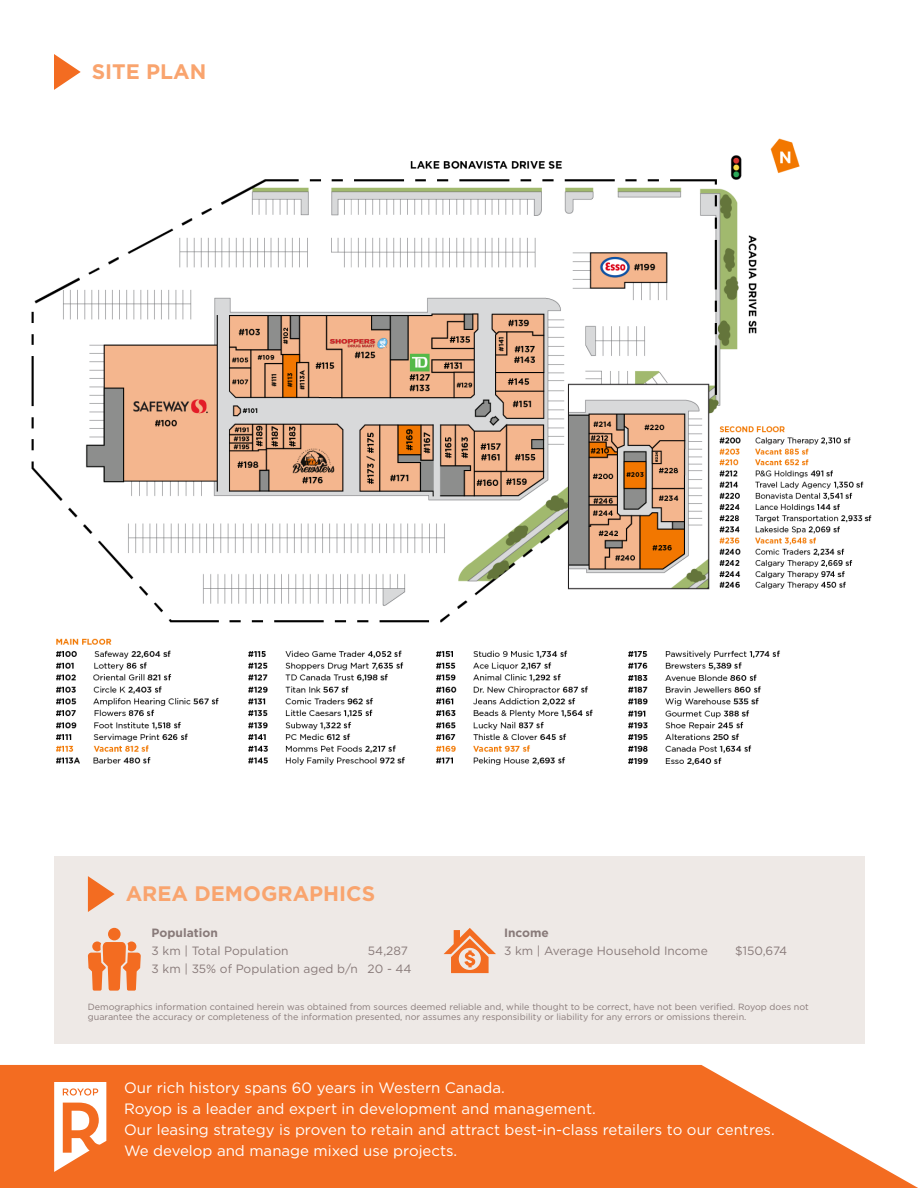
<style>
.page{position:relative;width:918px;height:1188px;background:#fff}
.page>*{position:absolute;margin:0;border:0;box-sizing:border-box;transform-origin:0 0}
.t1{font:700 21px "Gotham";color:#f9a46e}
.t2{font:15px "Gotham";color:#fff}
.t3{font:12px "Gotham";color:#887a79}
.t4{font:700 12px "Gotham";color:#887a79}
.t5{font:9px/10.8px "Gotham";color:#887a79}
</style>
<div class="page">
<svg style="left:0;top:1065px;width:918px;height:123px;background:#f47d3b"></svg>
<svg style="left:54px;top:1082px;width:52px;height:90px"></svg>
<div style="left:54px;top:856px;width:810px;height:188px;background:#eee9e6"></div>
<svg style="left:54px;top:54px;width:27px;height:36px"></svg>
<svg style="left:88px;top:876px;width:27px;height:36px"></svg>
<svg style="left:88px;top:941px;width:53px;height:50px"></svg>
<div style="left:108px;top:928px;width:13px;height:12px;background:#f36c21;border-radius:50%"></div>
<svg style="left:444px;top:928px;width:52px;height:45px"></svg>
<img style="left:31px;top:138px;width:841px;height:628px">
<svg style="left:31px;top:138px;width:274px;height:136px"></svg>
<p class="t1" style="left:92px;top:58px;width:116px">SITE PLAN</p>
<p class="t1" style="left:126px;top:880px;width:251px">AREA DEMOGRAPHICS</p>
<p class="t4" style="left:152px;top:925px;width:68px">Population</p>
<p class="t3" style="left:152px;top:944px;width:138px">3 km | Total Population</p>
<p class="t3" style="left:368px;top:944px;width:42px">54,287</p>
<p class="t3" style="left:152px;top:962px;width:261px">3 km | 35% of Population aged b/n 20 - 44</p>
<p class="t4" style="left:504px;top:925px;width:46px">Income</p>
<p class="t3" style="left:504px;top:944px;width:205px">3 km | Average Household Income</p>
<p class="t3" style="left:735px;top:944px;width:54px">$150,674</p>
<p class="t5" style="left:88px;top:1001px;width:722px">Demographics information contained herein was obtained from sources deemed reliable and, while thought to be correct, have not been verified. Royop does not guarantee the accuracy or completeness of the information presented, nor assumes any responsibility or liability for any errors or omissions therein.</p>
<p class="t2" style="left:124px;top:1078px;width:382px">Our rich history spans 60 years in Western Canada.</p>
<p class="t2" style="left:124px;top:1099px;width:473px">Royop is a leader and expert in development and management.</p>
<p class="t2" style="left:124px;top:1120px;width:652px">Our leasing strategy is proven to retain and attract best-in-class retailers to our centres.</p>
<p class="t2" style="left:124px;top:1141px;width:335px">We develop and manage mixed use projects.</p>
</div>
